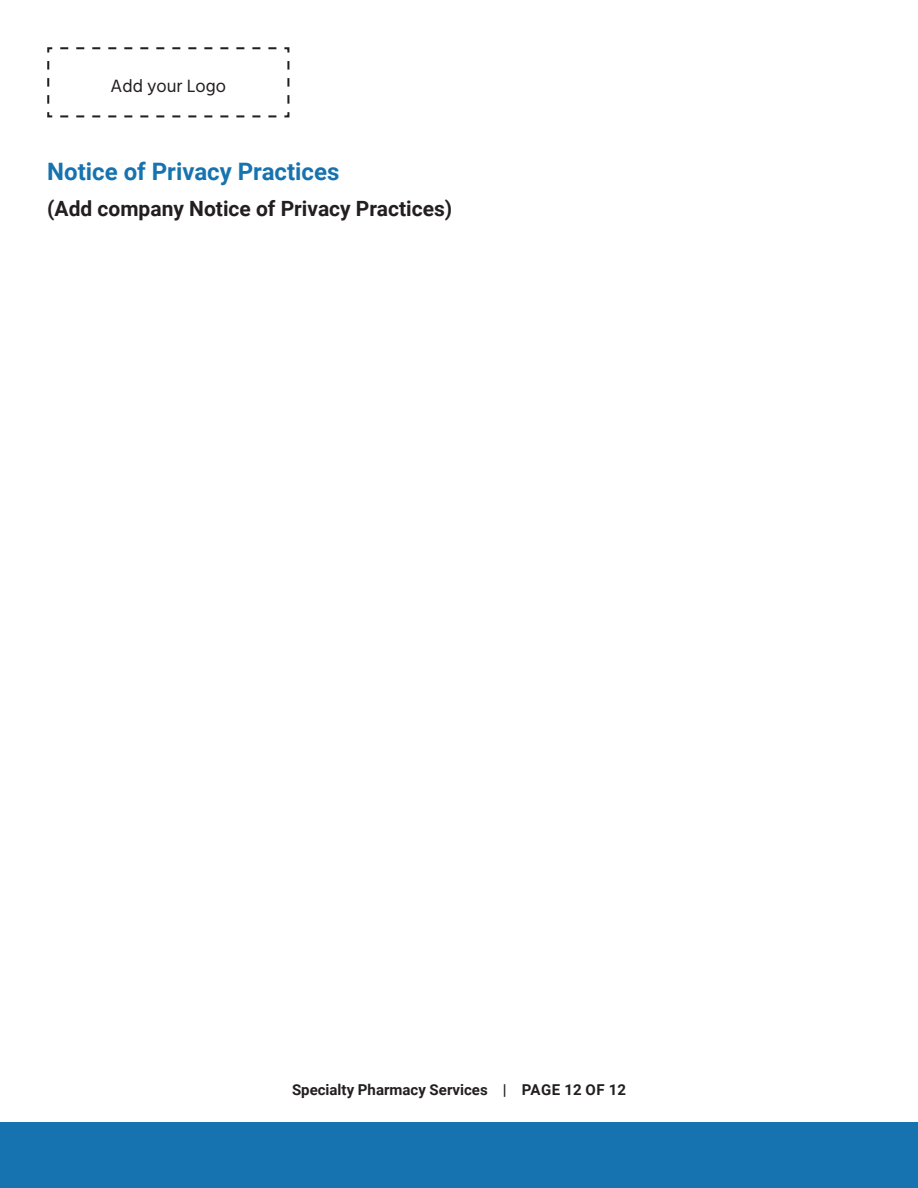
<style>
.page{position:relative;width:918px;height:1188px;background:#fff}
.page>*{position:absolute;margin:0;border:0;box-sizing:border-box;transform-origin:0 0}
.Paragraph_Style_1{font:700 24px "Roboto";color:#1773af}
.Paragraph_Style_1-2{font:700 21px "Roboto";color:#231f20}
.t1{font:18.15px "Hind";color:#231f20}
.t2{font:700 15px "Roboto";color:#231f20}
</style>
<div class="page">
<div style="left:0;top:1122px;width:918px;height:66px;background:#1773af"></div>
<svg style="left:47px;top:47px;width:243px;height:71px"></svg>
<p class="t1" style="left:111px;top:74px;width:117px">Add your Logo</p>
<p class="Paragraph_Style_1" style="left:47px;top:155px;width:294px">Notice of Privacy Practices</p>
<p class="Paragraph_Style_1-2" style="left:47px;top:194px;width:407px">(Add company Notice of Privacy Practices)</p>
<p class="t2" style="left:292px;top:1079px;width:335px">Specialty Pharmacy Services | PAGE 12 OF 12</p>
</div>
